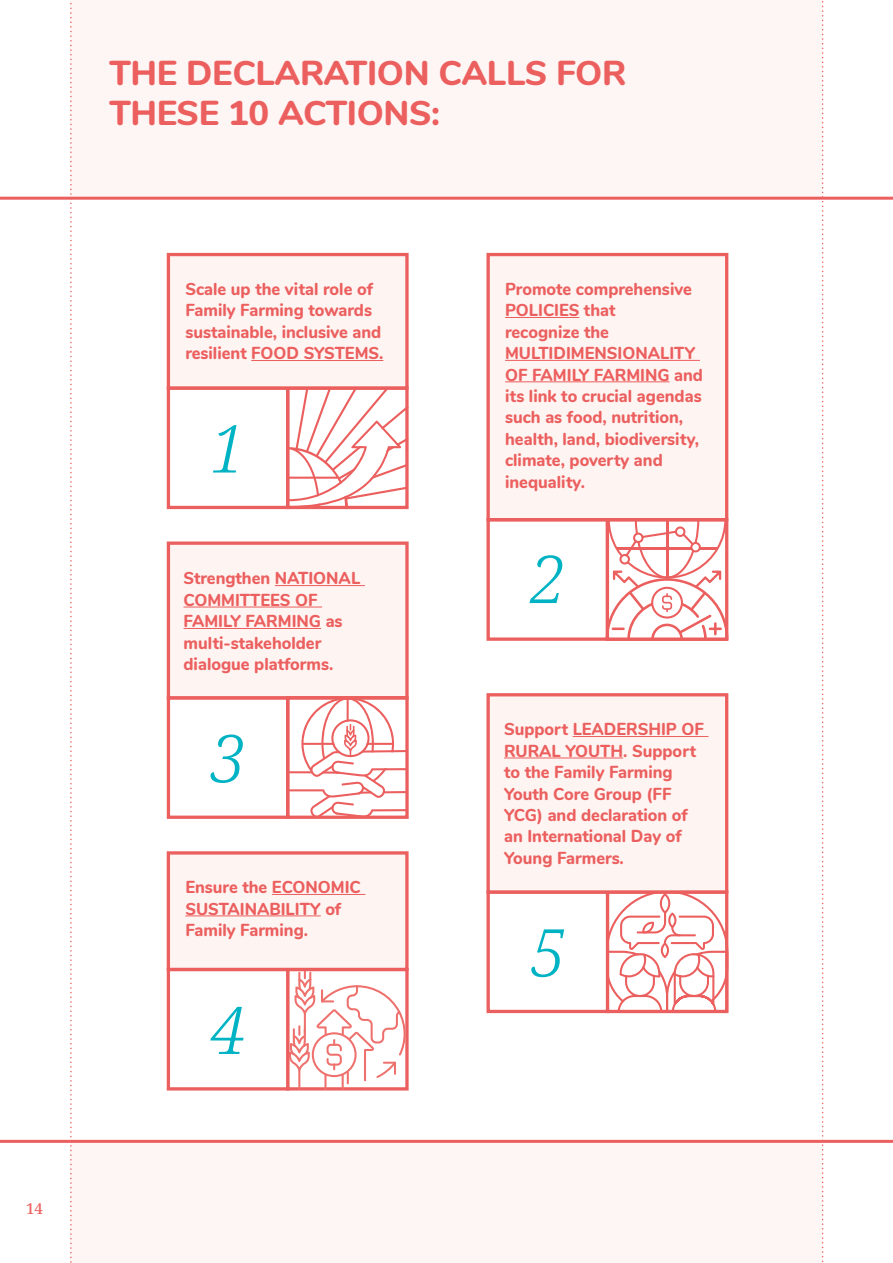
<style>
.page{position:relative;width:893px;height:1263px;background:#fff}
.page>*{position:absolute;margin:0;border:0;box-sizing:border-box;transform-origin:0 0}
.t1{font:italic 66px "Noto Serif";color:#00b3c4}
.t2{font:800 34.5px/40px "Nunito";letter-spacing:-.01em;color:#eb5f5e}
.t3{font:800 17.4px/21.5px "Nunito";color:#eb5f5e;scale:.95 1}
.t4{font:15px "Noto Serif";color:#eb5f5e}
</style>
<div class="page">
<div style="left:70px;top:0;width:753px;height:196px;background:#fef6f4"></div>
<div style="left:70px;top:1143px;width:753px;height:120px;background:#fef6f4"></div>
<hr style="left:0;top:1140px;width:893px;height:3px;background:#eb5f5e">
<hr style="left:0;top:197px;width:893px;height:3px;background:#eb5f5e">
<svg style="left:822px;top:1px;width:2px;height:1261px"></svg>
<svg style="left:70px;top:3px;width:2px;height:1260px"></svg>
<svg style="left:609px;top:894px;width:119px;height:119px"></svg>
<div style="left:486px;top:890px;width:123px;height:123px;background:#fff;border:3px solid #eb5f5e"></div>
<div style="left:486px;top:693px;width:242px;height:201px;background:#fef4f2;border:3px solid #eb5f5e"></div>
<hr style="left:573px;top:736px;width:135px;height:1px;background:#eb5f5e">
<hr style="left:504px;top:757px;width:119px;height:1px;background:#eb5f5e">
<svg style="left:290px;top:700px;width:115px;height:115px"></svg>
<div style="left:167px;top:696px;width:122px;height:123px;background:#fff;border:3px solid #eb5f5e"></div>
<div style="left:167px;top:541px;width:242px;height:158px;background:#fef4f2;border:3px solid #eb5f5e"></div>
<hr style="left:275px;top:585px;width:90px;height:1px;background:#eb5f5e">
<hr style="left:184px;top:607px;width:138px;height:1px;background:#eb5f5e">
<hr style="left:184px;top:628px;width:137px;height:1px;background:#eb5f5e">
<div style="left:286px;top:696px;width:123px;height:123px;border:3px solid #eb5f5e"></div>
<svg style="left:406px;top:971px;width:3px;height:119px"></svg>
<svg style="left:289px;top:971px;width:117px;height:119px"></svg>
<hr style="left:298px;top:1069px;width:2px;height:20px;background:#ee716d">
<div style="left:167px;top:968px;width:122px;height:122px;background:#fff;border:3px solid #eb5f5e"></div>
<div style="left:167px;top:851px;width:242px;height:120px;background:#fef4f2;border:3px solid #eb5f5e"></div>
<hr style="left:272px;top:894px;width:93px;height:1px;background:#eb5f5e">
<hr style="left:185px;top:915px;width:136px;height:1px;background:#eb5f5e">
<div style="left:167px;top:386px;width:122px;height:123px;background:#fff;border:3px solid #eb5f5e"></div>
<div style="left:167px;top:253px;width:242px;height:137px;background:#fef4f2;border:3px solid #eb5f5e"></div>
<hr style="left:251px;top:360px;width:132px;height:1px;background:#eb5f5e">
<svg style="left:286px;top:386px;width:123px;height:123px"></svg>
<div style="left:486px;top:518px;width:123px;height:123px;background:#fff;border:3px solid #eb5f5e"></div>
<div style="left:486px;top:253px;width:242px;height:268px;background:#fef4f2;border:3px solid #eb5f5e"></div>
<hr style="left:505px;top:317px;width:74px;height:1px;background:#eb5f5e">
<hr style="left:505px;top:360px;width:195px;height:1px;background:#eb5f5e">
<hr style="left:505px;top:381px;width:165px;height:1px;background:#eb5f5e">
<hr style="left:608px;top:518px;width:118px;height:2px;background:#eb5f5e">
<svg style="left:606px;top:519px;width:122px;height:122px"></svg>
<p class="t4" style="left:26px;top:1198px;width:18px">14</p>
<h2 class="t2" style="left:109px;top:51px;width:518px">THE DECLARATION CALLS FOR<br>THESE 10 ACTIONS:</h2>
<p class="t3" style="left:185px;top:277px;width:210px">Scale up the vital role of<br>Family Farming towards sustainable, inclusive and resilient FOOD SYSTEMS.</p>
<h1 class="t1" style="left:210px;top:403px;width:37px">1</h1>
<p class="t3" style="left:184px;top:566px;width:188px">Strengthen NATIONAL<br>COMMITTEES OF<br>FAMILY FARMING as multi-stakeholder dialogue platforms.</p>
<h1 class="t1" style="left:210px;top:713px;width:37px">3</h1>
<p class="t3" style="left:185px;top:875px;width:186px">Ensure the ECONOMIC<br>SUSTAINABILITY of<br>Family Farming.</p>
<h1 class="t1" style="left:210px;top:985px;width:37px">4</h1>
<p class="t3" style="left:505px;top:277px;width:210px">Promote comprehensive<br>POLICIES that<br>recognize the<br>MULTIDIMENSIONALITY<br>OF FAMILY FARMING and its link to crucial agendas such as food, nutrition, health, land, biodiversity, climate, poverty and inequality.</p>
<h1 class="t1" style="left:530px;top:534px;width:37px">2</h1>
<p class="t3" style="left:504px;top:717px;width:212px">Support LEADERSHIP OF<br>RURAL YOUTH. Support to the Family Farming<br>Youth Core Group (FF<br>YCG) and declaration of an International Day of<br>Young Farmers.</p>
<h1 class="t1" style="left:530px;top:907px;width:37px">5</h1>
</div>
